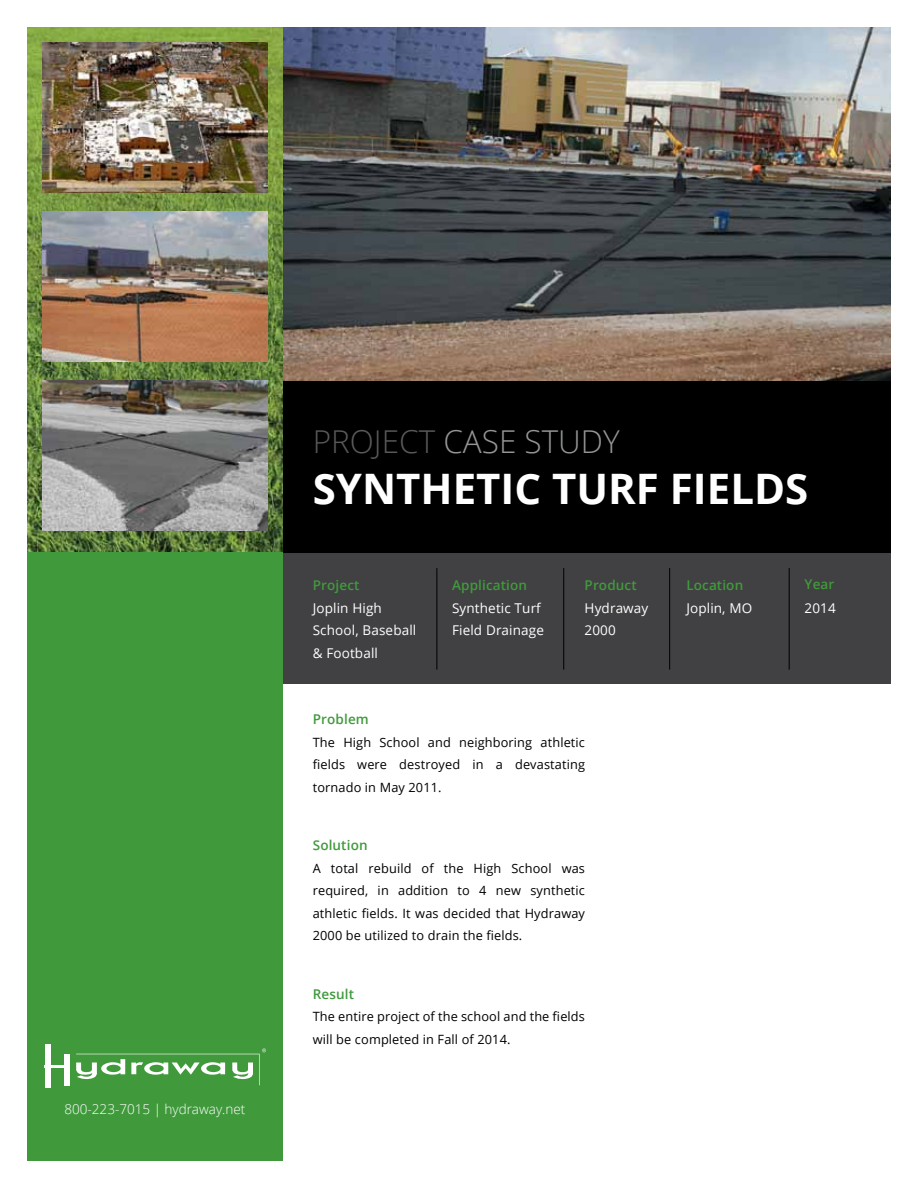
<style>
.page{position:relative;width:918px;height:1188px;background:#fff}
.page>*{position:absolute;margin:0;border:0;box-sizing:border-box;transform-origin:0 0}
.t1{font:700 42px "Open Sans";color:#fff}
.t2{font:300 31.5px "Open Sans";color:#939598}
.t3{font:13.5px/22.5px "Open Sans";letter-spacing:.01em;color:#fff}
.t4{font:600 13.5px "Open Sans";letter-spacing:.01em;color:#409a3c}
.t5{font:300 13.5px "Open Sans";color:#fff}
.t6{font:12.75px/22.5px "Open Sans";letter-spacing:.01em;color:#000;text-align:justify}
.s1{color:#58595b}
</style>
<div class="page">
<img style="left:283px;top:27px;width:608px;height:354px">
<div style="left:277px;top:543px;width:614px;height:141px;background:#414042"></div>
<div style="left:277px;top:381px;width:614px;height:172px;background:#000"></div>
<img style="left:27px;top:27px;width:256px;height:526px">
<div style="left:27px;top:553px;width:256px;height:608px;background:#409a3c"></div>
<div style="left:45px;top:1044px;width:6px;height:43px;background:#fff"></div>
<hr style="left:44px;top:1065px;width:21px;height:3px;background:#fff">
<div style="left:64px;top:1054px;width:6px;height:32px;background:#fff"></div>
<svg style="left:76px;top:1048px;width:190px;height:37px"></svg>
<img style="left:42px;top:380px;width:226px;height:151px">
<img style="left:42px;top:211px;width:226px;height:151px">
<img style="left:42px;top:42px;width:226px;height:151px">
<hr style="left:437px;top:568px;width:1px;height:102px;background:#000">
<hr style="left:563px;top:568px;width:1px;height:102px;background:#000">
<hr style="left:669px;top:568px;width:1px;height:102px;background:#000">
<hr style="left:789px;top:568px;width:1px;height:102px;background:#000">
<p class="t5" style="left:64px;top:1104px;width:182px">800-223-7015 | hydraway.net</p>
<h2 class="t2" style="left:313px;top:431px;width:309px"><span class="s1">PROJECT</span> CASE STUDY</h2>
<h1 class="t1" style="left:313px;top:465px;width:497px">SYNTHETIC TURF FIELDS</h1>
<p class="t4" style="left:313px;top:580px;width:48px">Project</p>
<p class="t4" style="left:452px;top:580px;width:77px">Application</p>
<p class="t4" style="left:585px;top:580px;width:54px">Product</p>
<p class="t4" style="left:686px;top:580px;width:58px">Location</p>
<p class="t4" style="left:805px;top:579px;width:31px">Year</p>
<p class="t3" style="left:313px;top:598px;width:105px">Joplin High<br>School, Baseball &amp; Football</p>
<p class="t3" style="left:452px;top:596px;width:93px">Synthetic Turf<br>Field Drainage</p>
<p class="t3" style="left:585px;top:596px;width:65px">Hydraway<br>2000</p>
<p class="t3" style="left:686px;top:598px;width:67px">Joplin, MO</p>
<p class="t3" style="left:805px;top:596px;width:33px">2014</p>
<p class="t4" style="left:313px;top:714px;width:58px">Problem</p>
<p class="t6" style="left:313px;top:732px;width:274px">The High School and neighboring athletic fields were destroyed in a devastating tornado in May 2011.</p>
<p class="t4" style="left:313px;top:840px;width:56px">Solution</p>
<p class="t6" style="left:313px;top:856px;width:274px">A total rebuild of the High School was required, in addition to 4 new synthetic athletic fields. It was decided that Hydraway 2000 be utilized to drain the fields.</p>
<p class="t4" style="left:313px;top:988px;width:43px">Result</p>
<p class="t6" style="left:313px;top:1005px;width:274px">The entire project of the school and the fields will be completed in Fall of 2014.</p>
</div>
